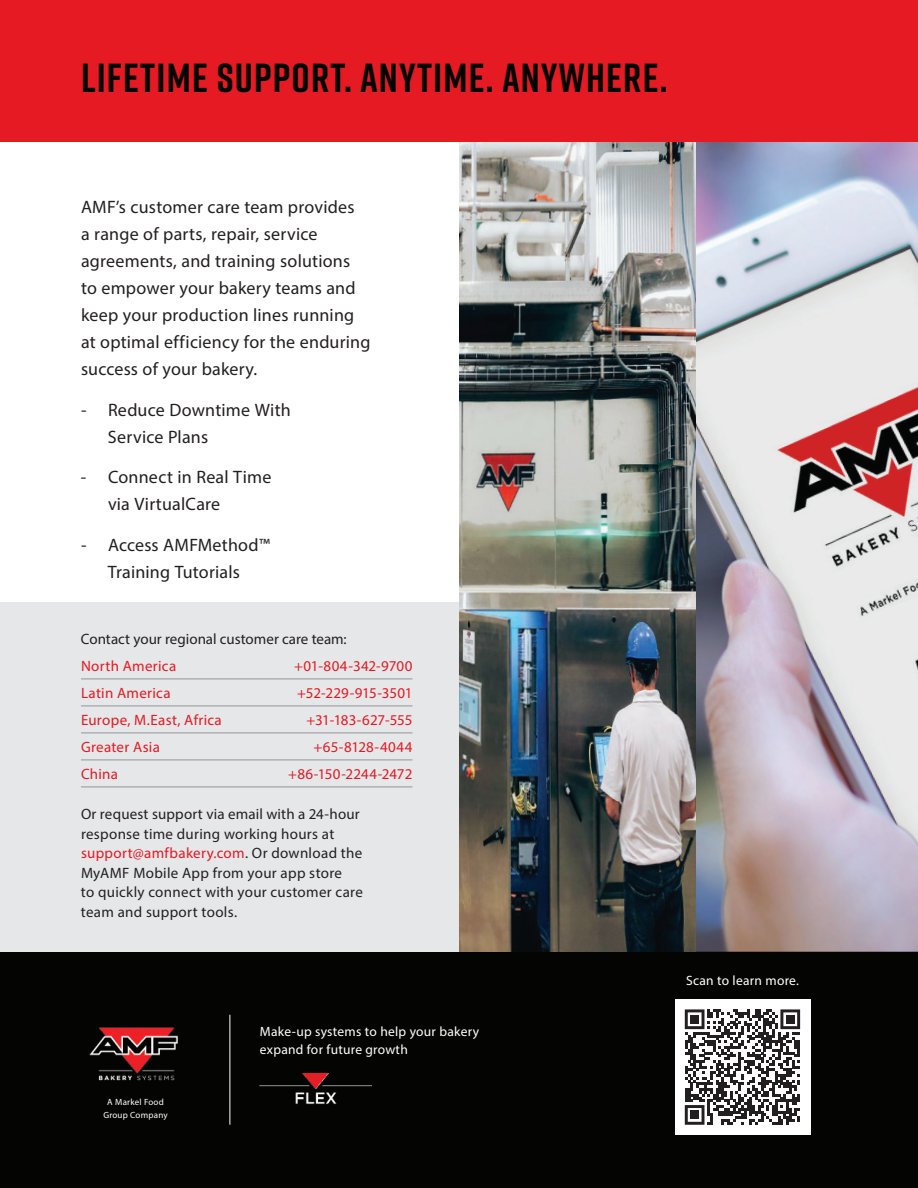
<style>
.page{position:relative;width:918px;height:1188px;background:#fff}
.page>*{position:absolute;margin:0;border:0;box-sizing:border-box;transform-origin:0 0}
.t1{font:700 40.5px "Rift";letter-spacing:.03em;color:#040503}
.t2{font:18px/27px "Myriad Pro";letter-spacing:.01em;color:#231f20}
.t3{font:15px/19.5px "Myriad Pro";letter-spacing:.02em;color:#231f20}
.t4{font:15px "Myriad Pro";letter-spacing:.015em;color:#e51a22}
.t5{font:15px "Myriad Pro";color:#231f20}
.t6{font:15px "Myriad Pro";letter-spacing:-.005em;color:#e51a22}
.t7{font:15px "Myriad Pro";letter-spacing:-.01em;color:#e51a22}
.t8{font:13.5px/18px "Myriad Pro";letter-spacing:.02em;color:#fff}
.t9{font:9px/13.5px "Myriad Pro";letter-spacing:.025em;color:#fff;text-align:center}
.s1{color:#e51a22}
</style>
<div class="page">
<div style="left:0;top:952px;width:918px;height:236px;background:#040503"></div>
<div style="left:0;top:603px;width:459px;height:349px;background:#e6e7e9"></div>
<hr style="left:230px;top:1015px;width:1px;height:110px;background:#fff">
<img style="left:89px;top:1027px;width:89px;height:54px">
<img style="left:695px;top:141px;width:223px;height:811px">
<div style="left:675px;top:1000px;width:135px;height:135px;background:#fff"></div>
<svg style="left:685px;top:1009px;width:115px;height:116px"></svg>
<div style="left:690px;top:1015px;width:9px;height:9px;background:#231f20"></div>
<div style="left:786px;top:1015px;width:9px;height:9px;background:#231f20"></div>
<div style="left:690px;top:1111px;width:9px;height:8px;background:#231f20"></div>
<hr style="left:81px;top:679px;width:332px;height:1px;background:#939598">
<hr style="left:81px;top:706px;width:332px;height:1px;background:#939598">
<hr style="left:81px;top:733px;width:332px;height:1px;background:#939598">
<hr style="left:81px;top:760px;width:332px;height:1px;background:#939598">
<hr style="left:81px;top:787px;width:332px;height:1px;background:#939598">
<img style="left:459px;top:141px;width:236px;height:811px">
<img style="left:260px;top:1073px;width:112px;height:31px">
<div style="left:0;top:0;width:918px;height:141px;background:#e51a22"></div>
<h1 class="t1" style="left:81px;top:60px;width:588px">LIFETIME SUPPORT. ANYTIME. ANYWHERE.</h1>
<p class="t2" style="left:81px;top:195px;width:291px">AMF’s customer care team provides<br>a range of parts, repair, service agreements, and training solutions<br>to empower your bakery teams and keep your production lines running at optimal efficiency for the enduring success of your bakery.</p>
<p class="t2" style="left:108px;top:398px;width:184px;text-indent:-27px">- Reduce Downtime With<br>Service Plans</p>
<p class="t2" style="left:108px;top:465px;width:165px;text-indent:-27px">- Connect in Real Time via VirtualCare</p>
<p class="t2" style="left:81px;top:533px;width:190px;text-align:center">- Access AMFMethod™<br>Training Tutorials</p>
<p class="t5" style="left:81px;top:634px;width:267px">Contact your regional customer care team:</p>
<p class="t4" style="left:81px;top:661px;width:97px">North America</p>
<p class="t4" style="left:294px;top:661px;width:120px">+01-804-342-9700</p>
<p class="t4" style="left:81px;top:688px;width:91px">Latin America</p>
<p class="t6" style="left:297px;top:688px;width:117px">+52-229-915-3501</p>
<p class="t4" style="left:81px;top:715px;width:142px">Europe, M.East, Africa</p>
<p class="t7" style="left:307px;top:715px;width:107px">+31-183-627-555</p>
<p class="t4" style="left:81px;top:742px;width:80px">Greater Asia</p>
<p class="t4" style="left:314px;top:742px;width:100px">+65-8128-4044</p>
<p class="t4" style="left:81px;top:769px;width:39px">China</p>
<p class="t4" style="left:288px;top:769px;width:126px">+86-150-2244-2472</p>
<p class="t3" style="left:81px;top:806px;width:283px">Or request support via email with a 24-hour response time during working hours at <span class="s1">support@amfbakery.com</span>. Or download the MyAMF Mobile App from your app store<br>to quickly connect with your customer care team and support tools.</p>
<p class="t9" style="left:103px;top:1096px;width:66px">A Markel Food<br>Group Company</p>
<p class="t8" style="left:260px;top:1023px;width:221px">Make-up systems to help your bakery expand for future growth</p>
<p class="t8" style="left:686px;top:973px;width:114px">Scan to learn more.</p>
</div>
